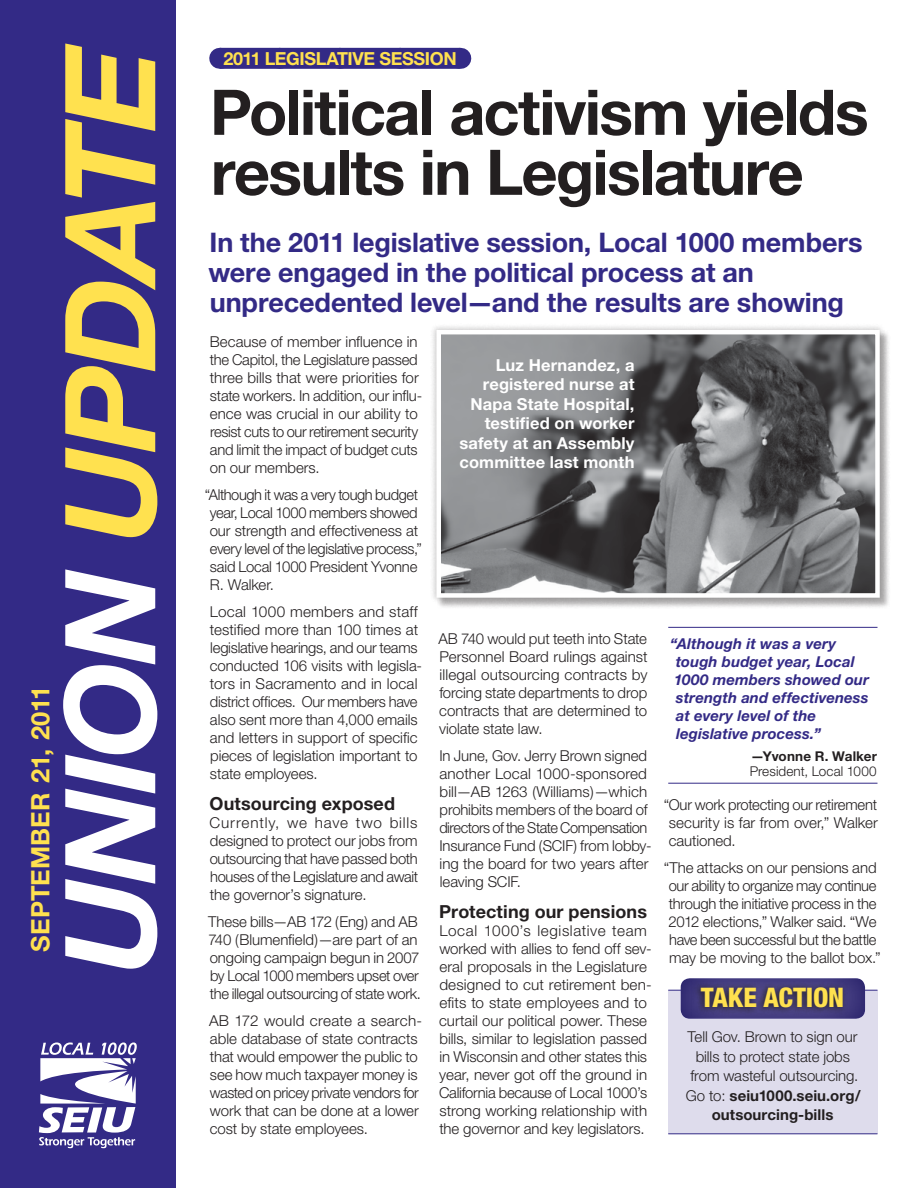
<style>
.page{position:relative;width:918px;height:1188px;background:#fff}
.page>*{position:absolute;margin:0;border:0;box-sizing:border-box;transform-origin:0 0}
.headline_42{font:700 63px/60px "Helvetica Neue";letter-spacing:-.025em;color:#231f20}
.subhead_16pt{font:700 27px/30px "Helvetica Neue";letter-spacing:-.005em;color:#332a86}
.body__master{font:800 condensed 27px "Helvetica Neue";letter-spacing:-.01em;color:#ffe14f}
.DATE_FRONT_PAGE{font:700 25.5px "Helvetica Neue";letter-spacing:.005em;color:#ffe14f}
.subhead_12pt_black{font:700 18px "Helvetica Neue";letter-spacing:.005em;color:#231f20}
.kicker_12{font:700 18px "Helvetica Neue";letter-spacing:-.02em;color:#ffe14f}
.t1{font:700 16.5px/19.5px "Helvetica Neue";letter-spacing:.01em;color:#fff;text-align:right}
.body__master-2{font:300 15px/18px "Helvetica Neue";letter-spacing:-.005em;color:#231f20}
.pull_quote-rule_abov{font:italic 700 15px/18px "Helvetica Neue";letter-spacing:.005em;color:#332a86}
.pull_quote_byline-ru{font:300 13.5px/15px "Helvetica Neue";letter-spacing:.005em;color:#231f20}
.s1{font-weight:700}
</style>
<div class="page">
<div style="left:0;top:0;width:176px;height:1188px;background:#332a86"></div>
<svg style="left:39px;top:1043px;width:98px;height:105px"></svg>
<svg style="left:65px;top:43px;width:92px;height:494px"></svg>
<svg style="left:63px;top:569px;width:94px;height:400px"></svg>
<div style="left:220px;top:48px;width:240px;height:21px;background:#332a86"></div>
<svg style="left:281px;top:68px;width:149px;height:1px"></svg>
<svg style="left:460px;top:48px;width:1px;height:21px"></svg>
<hr style="left:668px;top:627px;width:210px;height:1px;background:#332a86">
<hr style="left:668px;top:783px;width:210px;height:1px;background:#332a86">
<div style="left:668px;top:990px;width:210px;height:144px;background:#dedcec"></div>
<hr style="left:668px;top:1134px;width:210px;height:1px;background:#332a86">
<div style="left:437px;top:330px;width:453px;height:278px;background:#231f20;opacity:.35"></div>
<div style="left:430px;top:324px;width:456px;height:280px;background:#231f20;opacity:.25"></div>
<img style="left:441px;top:335px;width:434px;height:258px">
<div style="left:436px;top:330px;width:444px;height:268px;border:4px solid #fff"></div>
<svg style="left:668px;top:978px;width:210px;height:41px"></svg>
<svg style="left:692px;top:982px;width:156px;height:34px;background:#3d3766"></svg>
<p class="DATE_FRONT_PAGE" style="left:25px;top:952px;width:268px;rotate:-90deg">SEPTEMBER 21, 2011</p>
<p class="kicker_12" style="left:223px;top:48px;width:235px">2011 LEGISLATIVE SESSION</p>
<p class="headline_42" style="left:210px;top:81px;width:660px">Political activism yields results in Legislature</p>
<p class="subhead_16pt" style="left:208px;top:227px;width:656px">In the 2011 legislative session, Local 1000 members were engaged in the political process at an unprecedented level—and the results are showing</p>
<p class="body__master-2" style="left:210px;top:332px;width:214px">Because of member influence in the Capitol, the Legislature passed three bills that were priorities for state workers. In addition, our influ&shy;ence was crucial in our ability to resist cuts to our retirement security and limit the impact of budget cuts on our members.</p>
<p class="body__master-2" style="left:210px;top:485px;width:214px;text-indent:-5px">“Although it was a very tough budget year, Local 1000 members showed our strength and effectiveness at every level of the legislative process,” said Local 1000 President Yvonne<br>R. Walker.</p>
<p class="body__master-2" style="left:210px;top:602px;width:214px">Local 1000 members and staff testified more than 100 times at legislative hearings, and our teams conducted 106 visits with legisla&shy;tors in Sacramento and in local district offices. Our members have also sent more than 4,000 emails and letters in support of specific pieces of legislation important to state employees.</p>
<p class="subhead_12pt_black" style="left:210px;top:792px;width:187px">Outsourcing exposed</p>
<p class="body__master-2" style="left:210px;top:813px;width:210px;text-align:justify">Currently, we have two bills designed to protect our jobs from outsourcing that have passed both houses of the Legislature and await the governor’s signature.</p>
<p class="body__master-2" style="left:208px;top:912px;width:214px">These bills—AB 172 (Eng) and AB 740 (Blumenfield)—are part of an ongoing campaign begun in 2007 by Local 1000 members upset over the illegal outsourcing of state work.</p>
<p class="body__master-2" style="left:209px;top:1011px;width:215px">AB 172 would create a search&shy;able database of state contracts that would empower the public to see how much taxpayer money is wasted on pricey private vendors for work that can be done at a lower cost by state employees.</p>
<p class="t1" style="left:459px;top:355px;width:177px">Luz Hernandez, a registered nurse at<br>Napa State Hospital, testified on worker safety at an Assembly committee last month</p>
<p class="body__master-2" style="left:439px;top:629px;width:211px;text-align:justify">AB 740 would put teeth into State Personnel Board rulings against illegal outsourcing contracts by forcing state departments to drop contracts that are determined to violate state law.</p>
<p class="body__master-2" style="left:439px;top:746px;width:214px">In June, Gov. Jerry Brown signed another Local 1000-sponsored bill—AB 1263 (Williams)—which prohibits members of the board of directors of the State Compensation<br>Insurance Fund (SCIF) from lobby&shy;ing the board for two years after leaving SCIF.</p>
<p class="subhead_12pt_black" style="left:439px;top:900px;width:209px">Protecting our pensions</p>
<p class="body__master-2" style="left:439px;top:921px;width:214px">Local 1000’s legislative team worked with allies to fend off sev&shy;eral proposals in the Legislature designed to cut retirement ben&shy;efits to state employees and to curtail our political power. These bills, similar to legislation passed in Wisconsin and other states this year, never got off the ground in California because of Local 1000’s strong working relationship with the governor and key legislators.</p>
<p class="pull_quote-rule_abov" style="left:670px;top:635px;width:200px">“Although it was a very tough budget year, Local<br>1000 members showed our strength and effectiveness at every level of the legislative process.”</p>
<p class="pull_quote_byline-ru" style="left:750px;top:748px;width:129px"><span class="s1">—Yvonne R. Walker<br></span>President, Local 1000</p>
<p class="body__master-2" style="left:669px;top:795px;width:211px;text-align:justify;text-indent:-5px">“Our work protecting our retirement security is far from over,” Walker cautioned.</p>
<p class="body__master-2" style="left:664px;top:858px;width:218px;text-align:center">“The attacks on our pensions and our ability to organize may continue through the initiative process in the 2012 elections,” Walker said. “We have been successful but the battle may be moving to the ballot box.”</p>
<p class="body__master" style="left:701px;top:980px;width:145px">TAKE ACTION</p>
<p class="body__master-2" style="left:686px;top:1027px;width:176px;line-height:19.5px;text-align:center">Tell Gov. Brown to sign our bills to protect state jobs from wasteful outsourcing.<br>Go to: <span class="s1">seiu1000.seiu.org/ outsourcing-bills</span></p>
</div>
